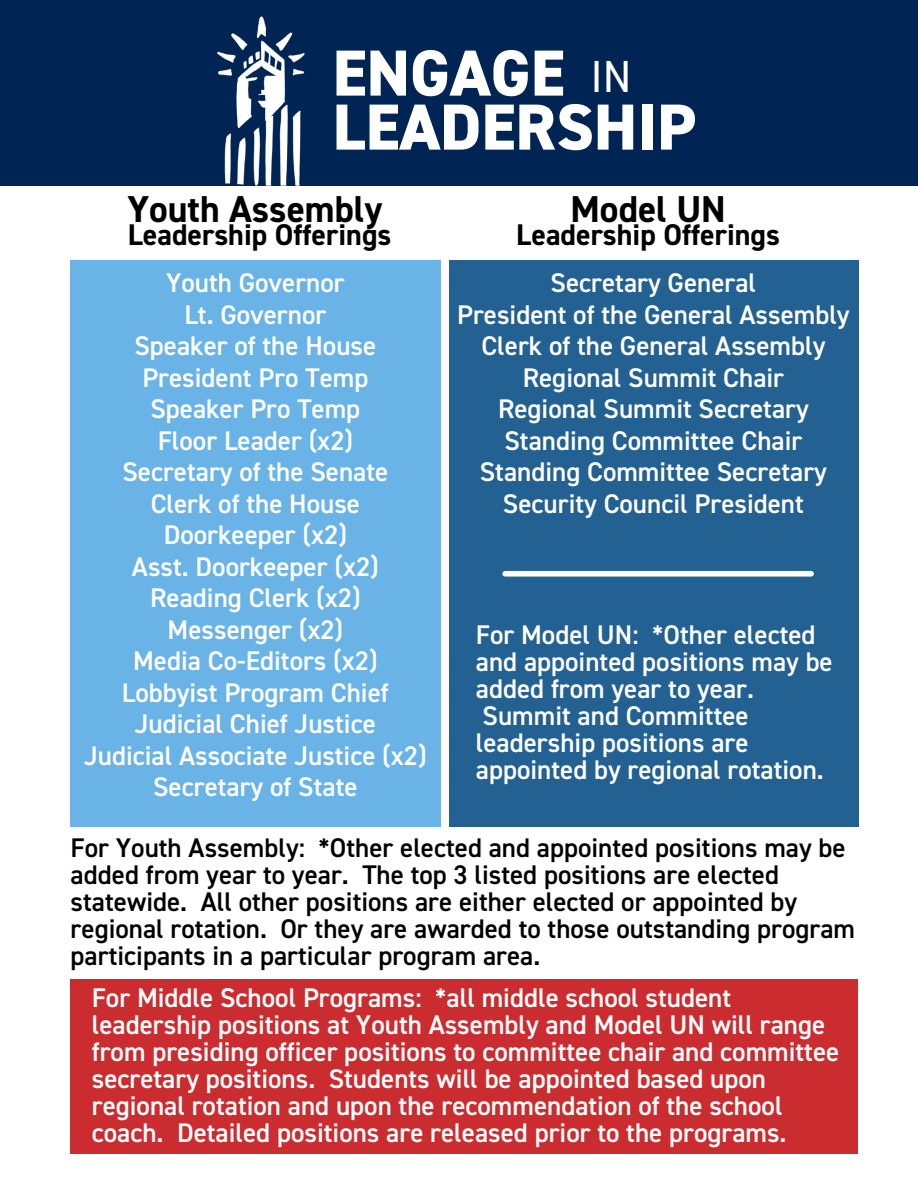
<style>
.page{position:relative;width:918px;height:1188px;background:#fff}
.page>*{position:absolute;margin:0;border:0;box-sizing:border-box;transform-origin:0 0}
.t1{font:800 65.25px "DIN2014";color:#fff}
.t2{font:45px "DIN2014";color:#fff}
.t3{font:700 37.5px "DIN2014";color:#000}
.t4{font:700 30px "DIN2014";color:#000}
.t5{font:600 27px/27px "DIN2014";color:#fff}
.t6{font:600 27px/27px "DIN2014";color:#000}
</style>
<div class="page">
<div style="left:0;top:0;width:918px;height:186px;background:#002554"></div>
<img style="left:217px;top:16px;width:88px;height:170px">
<div style="left:449px;top:260px;width:410px;height:566px;background:#236192"></div>
<div style="left:71px;top:260px;width:370px;height:566px;background:#69b3e7"></div>
<div style="left:505px;top:571px;width:306px;height:6px;background:#fff"></div>
<div style="left:71px;top:980px;width:787px;height:174px;background:#cb2c30"></div>
<p class="t1" style="left:333px;top:45px;width:234px">ENGAGE</p>
<p class="t1" style="left:333px;top:99px;width:365px">LEADERSHIP</p>
<p class="t2" style="left:590px;top:57px;width:43px">IN</p>
<p class="t3" style="left:127px;top:193px;width:257px">Youth Assembly</p>
<p class="t4" style="left:128px;top:222px;width:265px">Leadership Offerings</p>
<p class="t5" style="left:166px;top:271px;width:180px">Youth Governor</p>
<p class="t5" style="left:184px;top:303px;width:144px">Lt. Governor</p>
<p class="t5" style="left:135px;top:334px;width:243px">Speaker of the House</p>
<p class="t5" style="left:142px;top:366px;width:228px">President Pro Temp</p>
<p class="t5" style="left:150px;top:397px;width:211px">Speaker Pro Temp</p>
<p class="t5" style="left:158px;top:429px;width:197px">Floor Leader (x2)</p>
<p class="t5" style="left:122px;top:460px;width:267px">Secretary of the Senate</p>
<p class="t5" style="left:151px;top:492px;width:211px">Clerk of the House</p>
<p class="t5" style="left:164px;top:523px;width:185px">Doorkeeper (x2)</p>
<p class="t5" style="left:132px;top:555px;width:248px">Asst. Doorkeeper (x2)</p>
<p class="t5" style="left:150px;top:586px;width:212px">Reading Clerk (x2)</p>
<p class="t5" style="left:168px;top:618px;width:177px">Messenger (x2)</p>
<p class="t5" style="left:133px;top:649px;width:246px">Media Co-Editors (x2)</p>
<p class="t5" style="left:122px;top:681px;width:268px">Lobbyist Program Chief</p>
<p class="t5" style="left:135px;top:712px;width:242px">Judicial Chief Justice</p>
<p class="t5" style="left:84px;top:744px;width:344px">Judicial Associate Justice (x2)</p>
<p class="t5" style="left:153px;top:775px;width:206px">Secretary of State</p>
<p class="t3" style="left:570px;top:193px;width:157px">Model UN</p>
<p class="t4" style="left:516px;top:222px;width:265px">Leadership Offerings</p>
<p class="t5" style="left:551px;top:271px;width:207px">Secretary General</p>
<p class="t5" style="left:457px;top:303px;width:394px">President of the General Assembly</p>
<p class="t5" style="left:481px;top:334px;width:346px">Clerk of the General Assembly</p>
<p class="t5" style="left:523px;top:366px;width:263px">Regional Summit Chair</p>
<p class="t5" style="left:498px;top:397px;width:312px">Regional Summit Secretary</p>
<p class="t5" style="left:504px;top:429px;width:299px">Standing Committee Chair</p>
<p class="t5" style="left:480px;top:460px;width:349px">Standing Committee Secretary</p>
<p class="t5" style="left:503px;top:492px;width:302px">Security Council President</p>
<p class="t5" style="left:476px;top:622px;width:358px">For Model UN: *Other elected and appointed positions may be added from year to year.<br>Summit and Committee leadership positions are appointed by regional rotation.</p>
<p class="t6" style="left:71px;top:836px;width:786px">For Youth Assembly: *Other elected and appointed positions may be added from year to year. The top 3 listed positions are elected statewide. All other positions are either elected or appointed by regional rotation. Or they are awarded to those outstanding program participants in a particular program area.</p>
<p class="t5" style="left:92px;top:986px;width:749px">For Middle School Programs: *all middle school student leadership positions at Youth Assembly and Model UN will range from presiding officer positions to committee chair and committee secretary positions. Students will be appointed based upon regional rotation and upon the recommendation of the school coach. Detailed positions are released prior to the programs.</p>
</div>
